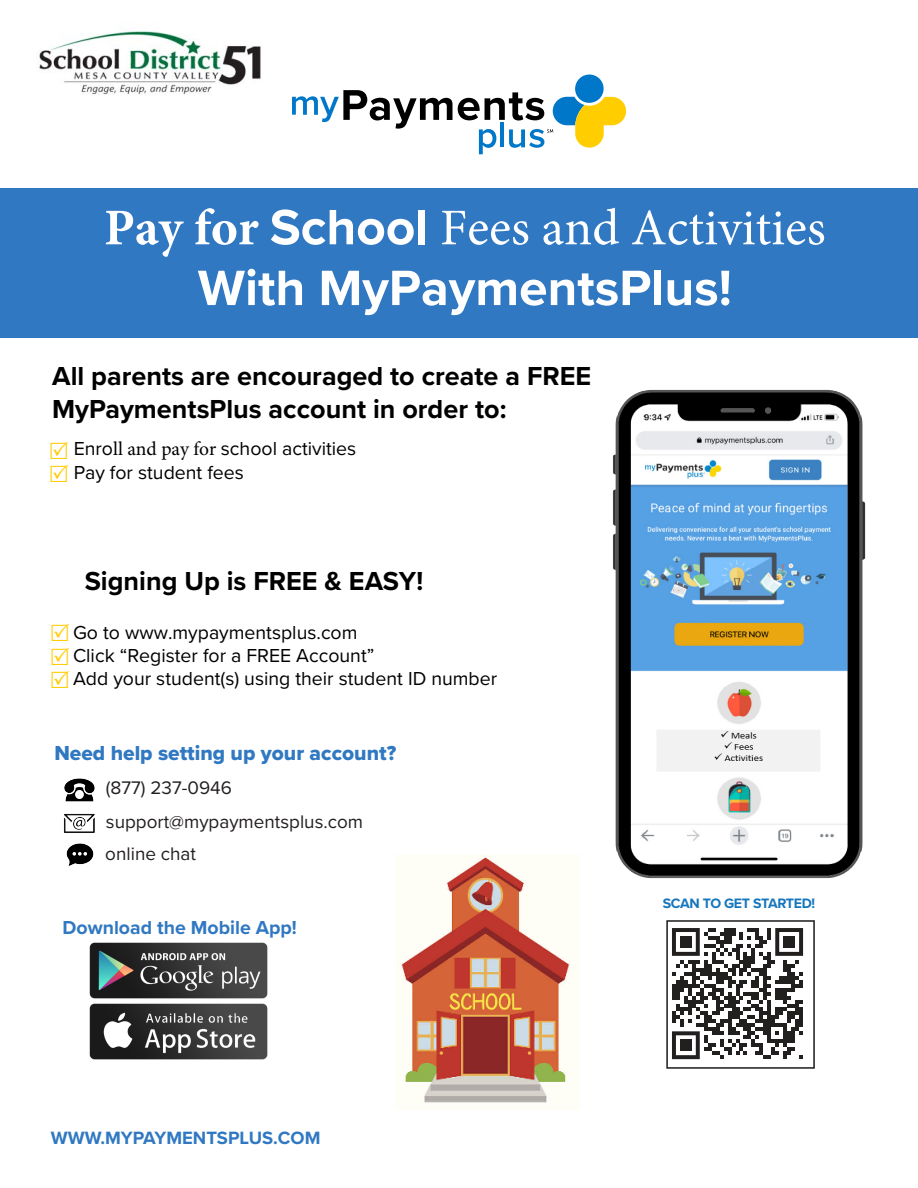
<style>
.page{position:relative;width:918px;height:1188px;background:#fff}
.page>*{position:absolute;margin:0;border:0;box-sizing:border-box;transform-origin:0 0}
.t1{font:51.45px "Minion Pro";color:#fff}
.t2{font:700 51.45px "Proxima Nova";color:#fff}
.t3{font:700 27px/32.4px "Proxima Nova";color:#000}
.t4{font:21px "Proxima Nova Extrabld";color:#3078c2}
.t5{font:19.5px/23.4px "Proxima Nova";color:#000}
.t6{font:700 19.5px "Proxima Nova";color:#3078c2}
.t7{font:18.9px/32.7px "Proxima Nova";color:#231f20}
.t8{font:700 18.45px "Proxima Nova";color:#3078c2}
.t9{font:700 14.1px "Proxima Nova";letter-spacing:-.025em;color:#1476bc}
.s1{font-weight:700}
.s2{font-family:"Proxima Nova";font-weight:700}
.s3{font-family:"Minion Pro"}
</style>
<div class="page">
<svg style="left:292px;top:90px;width:160px;height:39px"></svg>
<svg style="left:458px;top:75px;width:168px;height:79px"></svg>
<div style="left:0;top:189px;width:918px;height:149px;background:#3078c2"></div>
<img style="left:89px;top:942px;width:179px;height:118px">
<img style="left:613px;top:389px;width:253px;height:490px">
<img style="left:64px;top:778px;width:31px;height:24px">
<img style="left:64px;top:813px;width:31px;height:20px">
<img style="left:66px;top:844px;width:27px;height:22px">
<div style="left:666px;top:920px;width:149px;height:149px;background:#fff;border:2px solid #231f20"></div>
<svg style="left:672px;top:928px;width:131px;height:131px"></svg>
<img style="left:39px;top:31px;width:222px;height:64px">
<img style="left:399px;top:855px;width:171px;height:248px">
<img style="left:656px;top:727px;width:168px;height:49px">
<h1 class="t1" style="left:104px;top:193px;width:723px"><span class="s1">Pay for</span> <span class="s2">School</span> Fees and Activities</h1>
<h1 class="t2" style="left:198px;top:250px;width:536px">With MyPaymentsPlus!</h1>
<h2 class="t3" style="left:52px;top:360px;width:541px">All parents are encouraged to create a FREE<br>MyPaymentsPlus account in order to:</h2>
<p class="t5" style="left:74px;top:436px;width:284px">Enro<span class="s3">ll and pay for</span> school activities<br>Pay for student fees</p>
<h2 class="t3" style="left:85px;top:564px;width:340px">Signing Up is FREE &amp; EASY!</h2>
<p class="t5" style="left:73px;top:619px;width:426px">Go to www.mypaymentsplus.com<br>Click “Register for a FREE Account”<br>Add your student(s) using their student ID number</p>
<p class="t4" style="left:54px;top:737px;width:343px">Need help setting up your account?</p>
<p class="t7" style="left:105px;top:771px;width:259px">(877) 237-0946 support@mypaymentsplus.com online chat</p>
<p class="t6" style="left:63px;top:913px;width:236px">Download the Mobile App!</p>
<p class="t8" style="left:51px;top:1124px;width:271px">WWW.MYPAYMENTSPLUS.COM</p>
<p class="t9" style="left:663px;top:893px;width:154px">SCAN TO GET STARTED!</p>
</div>
